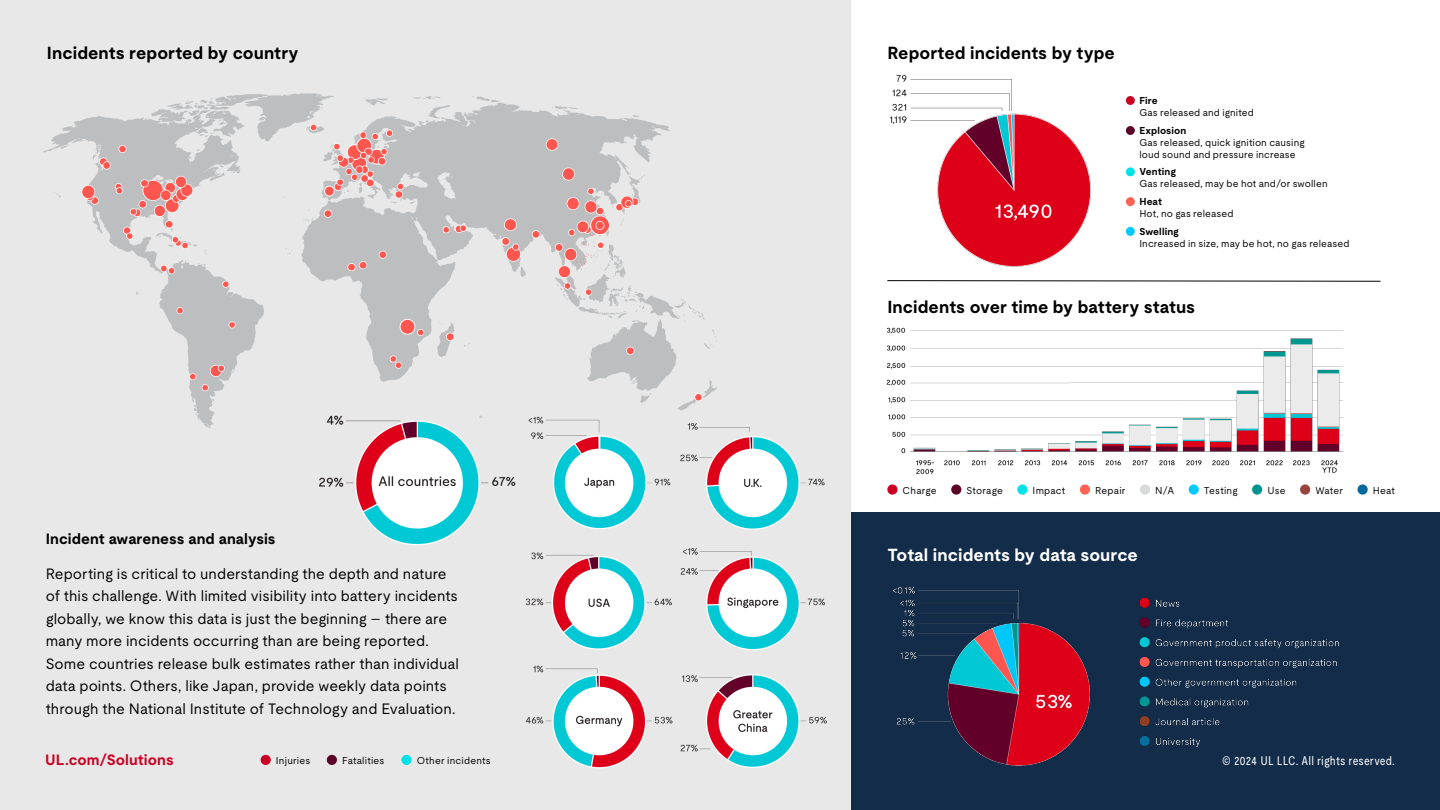
<style>
.page{position:relative;width:1440px;height:810px;background:#fff}
.page>*{position:absolute;margin:0;border:0;box-sizing:border-box;transform-origin:0 0}
.Chart_Title_H3_Heading_Bold_14pt{font:700 17.5px "UL Moderat";letter-spacing:.005em;color:#000}
.Chart_Title_H3_Heading_Bold_14pt-2{font:700 17.5px "UL Moderat";color:#fff}
.Body_copy_Regular_12pt{font:15px/22.5px "UL Moderat";color:#000}
.Body_header_Bold_12pt{font:700 15px "UL Moderat";letter-spacing:.005em;color:#000}
.Hyperlink_Bold_12pt{font:700 15px "UL Moderat";letter-spacing:.005em;color:#ca0123}
.Legal_Condensed_Regular_10pt{font:condensed 12.5px "UL Moderat";letter-spacing:.005em;color:#fff}
.t1{font:10px/12px "UL Moderat";letter-spacing:.01em;color:#000}
.s1{font-weight:700}
</style>
<div class="page">
<img style="left:0;top:0;width:851px;height:810px">
<div style="left:851px;top:512px;width:589px;height:298px;background:#122c49"></div>
<img style="left:893px;top:587px;width:446px;height:178px">
<div style="left:261px;top:755px;width:10px;height:10px;background:#ca0123;border-radius:50%"></div>
<div style="left:327px;top:755px;width:10px;height:10px;background:#5b0428;border-radius:50%"></div>
<div style="left:401px;top:755px;width:11px;height:10px;background:#00e2e6;border-radius:50%"></div>
<svg style="left:887px;top:280px;width:494px;height:2px"></svg>
<div style="left:1017px;top:484px;width:11px;height:11px;background:#00e2e6;border-radius:50%"></div>
<div style="left:887px;top:484px;width:11px;height:11px;background:#ca0123;border-radius:50%"></div>
<div style="left:1189px;top:484px;width:10px;height:11px;background:#00cafb;border-radius:50%"></div>
<div style="left:1358px;top:484px;width:10px;height:11px;background:#00689c;border-radius:50%"></div>
<div style="left:951px;top:484px;width:10px;height:11px;background:#5b0428;border-radius:50%"></div>
<div style="left:1252px;top:484px;width:10px;height:11px;background:#00948f;border-radius:50%"></div>
<div style="left:1080px;top:484px;width:10px;height:11px;background:#ff6255;border-radius:50%"></div>
<div style="left:1300px;top:484px;width:10px;height:11px;background:#98443d;border-radius:50%"></div>
<div style="left:1140px;top:484px;width:10px;height:11px;background:#d8d9da;border-radius:50%"></div>
<div style="left:1126px;top:96px;width:9px;height:9px;background:#ca0123;border-radius:50%"></div>
<div style="left:1126px;top:126px;width:9px;height:9px;background:#5b0428;border-radius:50%"></div>
<div style="left:1126px;top:167px;width:9px;height:9px;background:#00e2e6;border-radius:50%"></div>
<div style="left:1126px;top:197px;width:9px;height:9px;background:#ff6255;border-radius:50%"></div>
<div style="left:1126px;top:227px;width:9px;height:9px;background:#00cafb;border-radius:50%"></div>
<img style="left:887px;top:327px;width:457px;height:148px">
<img style="left:890px;top:75px;width:201px;height:191px">
<p class="Chart_Title_H3_Heading_Bold_14pt" style="left:47px;top:39px;width:253px">Incidents reported by country</p>
<p class="Body_header_Bold_12pt" style="left:46px;top:527px;width:231px">Incident awareness and analysis</p>
<p class="Body_copy_Regular_12pt" style="left:46px;top:562px;width:415px">Reporting is critical to understanding the depth and nature of this challenge. With limited visibility into battery incidents globally, we know this data is just the beginning – there are many more incidents occurring than are being reported.<br>Some countries release bulk estimates rather than individual data points. Others, like Japan, provide weekly data points through the National Institute of Technology and Evaluation.</p>
<p class="Chart_Title_H3_Heading_Bold_14pt" style="left:887px;top:39px;width:229px">Reported incidents by type</p>
<p class="t1" style="left:1139px;top:94px;width:116px"><span class="s1">Fire<br></span>Gas released and ignited</p>
<p class="t1" style="left:1139px;top:124px;width:167px"><span class="s1">Explosion<br></span>Gas released, quick ignition causing loud sound and pressure increase</p>
<p class="t1" style="left:1139px;top:165px;width:190px"><span class="s1">Venting<br></span>Gas released, may be hot and/or swollen</p>
<p class="t1" style="left:1139px;top:195px;width:96px"><span class="s1">Heat<br></span>Hot, no gas released</p>
<p class="t1" style="left:1139px;top:225px;width:212px"><span class="s1">Swelling<br></span>Increased in size, may be hot, no gas released</p>
<p class="Chart_Title_H3_Heading_Bold_14pt" style="left:887px;top:293px;width:309px">Incidents over time by battery status</p>
<p class="t1" style="left:903px;top:484px;width:36px">Charge</p>
<p class="t1" style="left:967px;top:484px;width:38px">Storage</p>
<p class="t1" style="left:1033px;top:484px;width:34px">Impact</p>
<p class="t1" style="left:1095px;top:484px;width:32px">Repair</p>
<p class="t1" style="left:1155px;top:484px;width:20px">N/A</p>
<p class="t1" style="left:1204px;top:484px;width:35px">Testing</p>
<p class="t1" style="left:1267px;top:484px;width:20px">Use</p>
<p class="t1" style="left:1315px;top:484px;width:29px">Water</p>
<p class="t1" style="left:1373px;top:484px;width:24px">Heat</p>
<p class="Chart_Title_H3_Heading_Bold_14pt-2" style="left:887px;top:541px;width:252px">Total incidents by data source</p>
<p class="Hyperlink_Bold_12pt" style="left:45px;top:748px;width:130px">UL.com/Solutions</p>
<p class="Legal_Condensed_Regular_10pt" style="left:1222px;top:751px;width:174px">© 2024 UL LLC. All rights reserved.</p>
<p class="t1" style="left:276px;top:754px;width:36px">Injuries</p>
<p class="t1" style="left:342px;top:754px;width:44px">Fatalities</p>
<p class="t1" style="left:417px;top:754px;width:76px">Other incidents</p>
</div>
